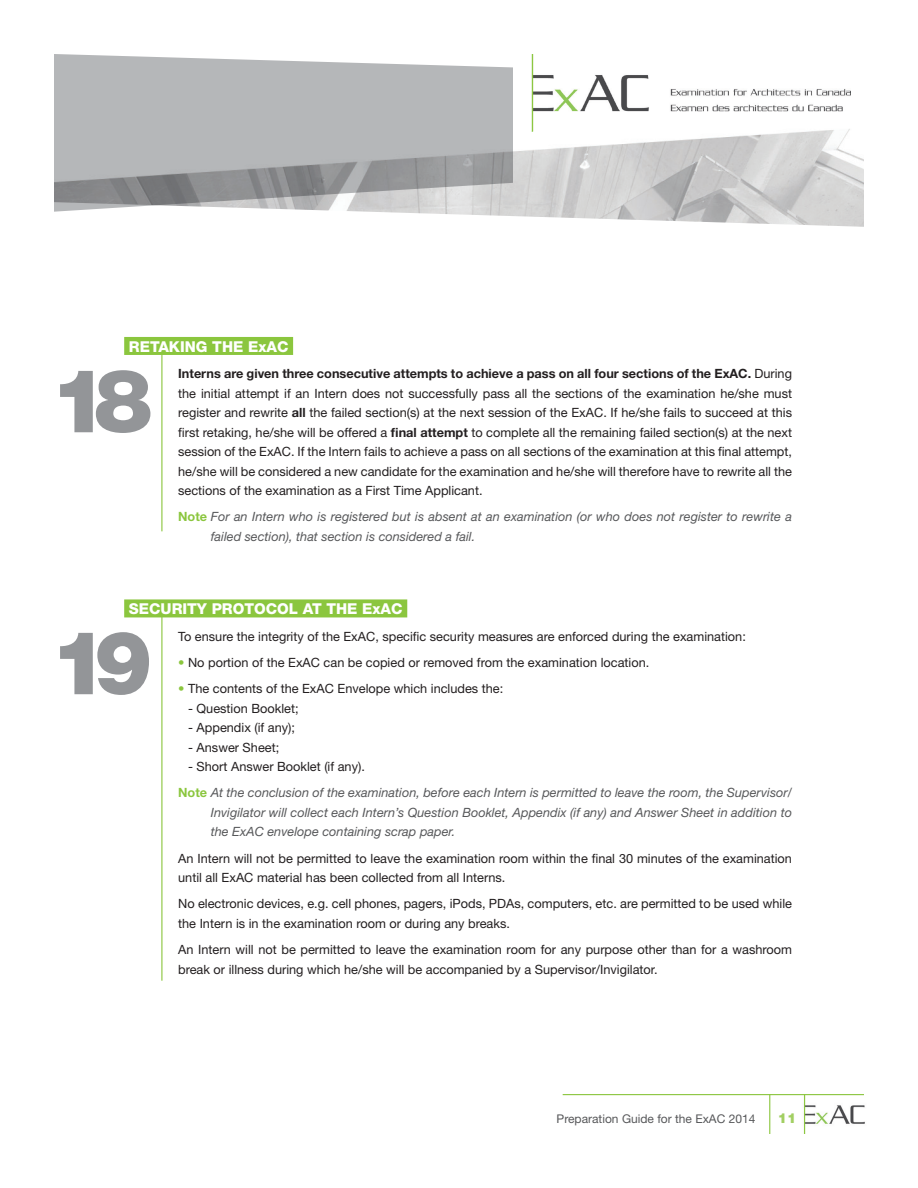
<style>
.page{position:relative;width:918px;height:1188px;background:#fff}
.page>*{position:absolute;margin:0;border:0;box-sizing:border-box;transform-origin:0 0}
.t1{font:900 88.2px "Helvetica Neue LT Std";color:#939598}
.titre_point{font:800 15px "Helvetica Neue LT Std";color:#fff}
.t2{font:900 13.8px "Helvetica Neue LT Std";color:#a2cf62}
.Texte_boday{font:12.75px/19.5px "Helvetica Neue LT Std";color:#231f20}
.Texte_boday-2{font:italic 12.75px/19.5px "Helvetica Neue LT Std";color:#57585a}
.texte_body-pointform{font:12.75px "Helvetica Neue LT Std";color:#231f20}
.t3{font:12px "Helvetica Neue LT Std";color:#57585a}
.s1{font-weight:700}
.s2{font-weight:700;font-style:normal;color:#8bc63e}
.s3{color:#8bc63e}
</style>
<div class="page">
<img style="left:799px;top:1095px;width:66px;height:39px">
<img style="left:386px;top:90px;width:478px;height:137px">
<img style="left:523px;top:54px;width:327px;height:78px">
<svg style="left:54px;top:54px;width:459px;height:158px;background:#b4b5b7"></svg>
<hr style="left:804px;top:1094px;width:1px;height:40px;background:#8bc63e">
<hr style="left:769px;top:1094px;width:1px;height:40px;background:#8bc63e">
<hr style="left:563px;top:1094px;width:301px;height:1px;background:#8bc63e">
<hr style="left:532px;top:54px;width:1px;height:78px;background:#8bc63e">
<div style="left:124px;top:337px;width:169px;height:18px;background:#8bc63e"></div>
<div style="left:124px;top:599px;width:283px;height:18px;background:#8bc63e"></div>
<hr style="left:161px;top:354px;width:1px;height:177px;background:#8bc63e">
<hr style="left:161px;top:616px;width:1px;height:365px;background:#8bc63e">
<p class="titre_point" style="left:129px;top:338px;width:161px">RETAKING THE ExAC</p>
<p class="Texte_boday" style="left:178px;top:364px;width:615px;text-align:justify"><span class="s1">Interns are given three consecutive attempts to achieve a pass on all four sections of the ExAC.</span> During the initial attempt if an Intern does not successfully pass all the sections of the examination he/she must register and rewrite <span class="s1">all</span> the failed section(s) at the next session of the ExAC. If he/she fails to succeed at this first retaking, he/she will be offered a <span class="s1">final attempt</span> to complete all the remaining failed section(s) at the next session of the ExAC. If the Intern fails to achieve a pass on all sections of the examination at this final attempt, he/she will be considered a new candidate for the examination and he/she will therefore have to rewrite all the sections of the examination as a First Time Applicant.</p>
<p class="Texte_boday-2" style="left:211px;top:507px;width:583px;text-indent:-33px"><span class="s2">Note</span> For an Intern who is registered but is absent at an examination (or who does not register to rewrite a failed section), that section is considered a fail.</p>
<p class="t1" style="left:50px;top:348px;width:104px">18</p>
<p class="titre_point" style="left:129px;top:600px;width:275px">SECURITY PROTOCOL AT THE ExAC</p>
<p class="Texte_boday" style="left:178px;top:626px;width:569px">To ensure the integrity of the ExAC, specific security measures are enforced during the examination:</p>
<p class="texte_body-pointform" style="left:178px;top:655px;width:473px"><span class="s3">•</span> No portion of the ExAC can be copied or removed from the examination location.</p>
<p class="texte_body-pointform" style="left:178px;top:681px;width:327px"><span class="s3">•</span> The contents of the ExAC Envelope which includes the:</p>
<p class="texte_body-pointform" style="left:188px;top:701px;width:112px">- Question Booklet;</p>
<p class="texte_body-pointform" style="left:188px;top:720px;width:108px">- Appendix (if any);</p>
<p class="texte_body-pointform" style="left:188px;top:740px;width:93px">- Answer Sheet;</p>
<p class="texte_body-pointform" style="left:188px;top:759px;width:178px">- Short Answer Booklet (if any).</p>
<p class="Texte_boday-2" style="left:211px;top:783px;width:583px;text-align:justify;text-indent:-33px"><span class="s2">Note</span> At the conclusion of the examination, before each Intern is permitted to leave the room, the Supervisor/ Invigilator will collect each Intern’s Question Booklet, Appendix (if any) and Answer Sheet in addition to the ExAC envelope containing scrap paper.</p>
<p class="Texte_boday" style="left:178px;top:848px;width:615px">An Intern will not be permitted to leave the examination room within the final 30 minutes of the examination until all ExAC material has been collected from all Interns.</p>
<p class="Texte_boday" style="left:178px;top:894px;width:615px">No electronic devices, e.g. cell phones, pagers, iPods, PDAs, computers, etc. are permitted to be used while the Intern is in the examination room or during any breaks.</p>
<p class="Texte_boday" style="left:178px;top:940px;width:615px">An Intern will not be permitted to leave the examination room for any purpose other than for a washroom break or illness during which he/she will be accompanied by a Supervisor/Invigilator.</p>
<p class="t1" style="left:50px;top:610px;width:104px">19</p>
<p class="t3" style="left:557px;top:1111px;width:200px">Preparation Guide for the ExAC 2014</p>
<p class="t2" style="left:778px;top:1110px;width:20px">11</p>
</div>
